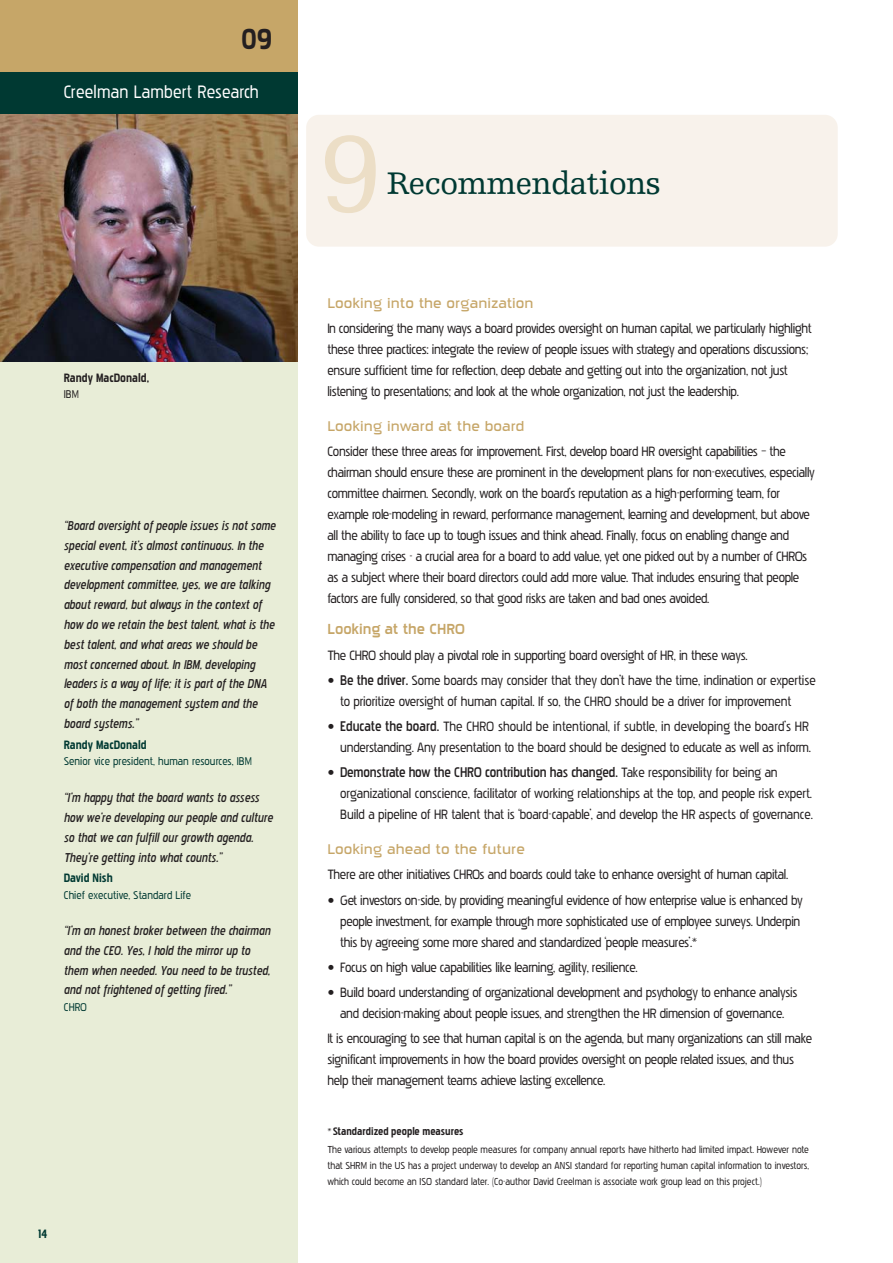
<style>
.page{position:relative;width:893px;height:1263px;background:#fff}
.page>*{position:absolute;margin:0;border:0;box-sizing:border-box;transform-origin:0 0}
.t1{font:114px "Humanist Slabserif 712 BT";color:#ecdec6}
.t2{font:700 36px "Pakenham Rg";color:#231f20}
.t3{font:33px "Humanist Slabserif 712 BT";letter-spacing:-.01em;color:#003932}
.t4{font:24px "Pakenham Rg";letter-spacing:.005em;color:#fff}
.t5{font:18px/21px "Pakenham Rg";letter-spacing:-.02em;color:#231f20}
.t6{font:18px "Pakenham Bk";letter-spacing:-.01em;color:#231f20}
.t7{font:18px "Pakenham Xp Bk";color:#c6a668}
.t8{font:700 18px "Pakenham Xp";color:#c6a668}
.t9{font:italic 16.5px/19.8px "Pakenham Bk";letter-spacing:.005em;color:#231f20}
.t10{font:15px "Pakenham Rg";color:#003932}
.t11{font:700 15px "Pakenham Rg";color:#003932}
.t12{font:700 15px "Pakenham Rg";color:#231f20}
.t13{font:15px "Pakenham Rg";color:#231f20}
.t14{font:13.5px/17.7px "Pakenham Rg";color:#231f20}
.s1{font-style:italic}
.s2{font-family:"Pakenham Bk"}
.s3{font-family:"Pakenham Rg";font-style:italic}
.s4{font-family:"Pakenham Rg"}
.s5{font-weight:700}
</style>
<div class="page">
<div style="left:0;top:101px;width:298px;height:1162px;background:#e8edd7"></div>
<div style="left:0;top:0;width:298px;height:72px;background:#c6a668"></div>
<div style="left:0;top:72px;width:298px;height:43px;background:#003932"></div>
<div style="left:306px;top:115px;width:532px;height:132px;background:#f8f2eb;border-radius:13px"></div>
<img style="left:0;top:115px;width:298px;height:246px">
<h2 class="t2" style="left:241px;top:15px;width:33px">09</h2>
<h3 class="t4" style="left:64px;top:76px;width:197px">Creelman Lambert Research</h3>
<p class="t12" style="left:64px;top:368px;width:87px">Randy MacDonald,</p>
<p class="t13" style="left:64px;top:384px;width:17px">IBM</p>
<p class="t9" style="left:64px;top:514px;width:213px">“Board oversight of people issues is not some special event, it’s almost continuous. In the executive compensation and management development committee, yes, we are talking about reward, but always in the context of how do we retain the best talent, what is the best talent, and what areas we should be most concerned about. In IBM, developing leaders is a way of life; it is part of the DNA of both the management system and the board systems.”</p>
<p class="t11" style="left:64px;top:735px;width:84px">Randy MacDonald</p>
<p class="t10" style="left:64px;top:751px;width:190px">Senior vice president, human resources, IBM</p>
<p class="t9" style="left:64px;top:786px;width:210px">“I’m happy that the board wants to assess how we’re developing our people and culture so that we can fulfill our growth agenda.<br>They’re getting into what counts.”</p>
<p class="t11" style="left:64px;top:868px;width:51px">David Nish</p>
<p class="t10" style="left:64px;top:885px;width:129px">Chief executive, Standard Life</p>
<p class="t9" style="left:64px;top:919px;width:208px">“I’m an honest broker between the chairman and the CEO. Yes, I hold the mirror up to them when needed. You need to be trusted, and not frightened of getting fired.”</p>
<p class="t10" style="left:64px;top:997px;width:25px">CHRO</p>
<p class="t11" style="left:38px;top:1224px;width:11px">14</p>
<h1 class="t1" style="left:319px;top:129px;width:65px">9</h1>
<h3 class="t3" style="left:387px;top:171px;width:275px">Recommendations</h3>
<p class="t7" style="left:327px;top:291px;width:208px">Looking into the organization</p>
<p class="t5" style="left:327px;top:317px;width:486px">In considering the many ways a board provides oversight on human capital, we particularly highlight these three practices: integrate the review of people issues with strategy and operations discussions; ensure sufficient time for reflection, deep debate and getting out into the organization, not just listening to presentations; and look at the whole organization, not just the leadership.</p>
<p class="t7" style="left:327px;top:414px;width:199px">Looking inward at the board</p>
<p class="t5" style="left:327px;top:440px;width:489px">Consider these three areas for improvement. First, develop board HR oversight capabilities – the chairman should ensure these are prominent in the development plans for non-executives, especially committee chairmen. Secondly, work on the board’s reputation as a high-performing team, for example role-modeling in reward, performance management, learning and development, but above all the ability to face up to tough issues and think ahead. Finally, focus on enabling change and managing crises - a crucial area for a board to add value, yet one picked out by a number of CHROs as a subject where their board directors could add more value. That includes ensuring that people factors are fully considered, so that good risks are taken and bad ones avoided.</p>
<p class="t8" style="left:327px;top:617px;width:139px">Looking at the CHRO</p>
<p class="t5" style="left:327px;top:643px;width:422px">The CHRO should play a pivotal role in supporting board oversight of HR, in these ways.</p>
<p class="t5" style="left:340px;top:668px;width:477px;text-indent:-13px"><span class="s1">•</span> <span class="s2">Be the driver.</span> Some boards may consider that they don’t have the time, inclination or expertise to prioritize oversight of human capital. If so, the CHRO should be a driver for improvement</p>
<p class="t5" style="left:327px;top:714px;width:485px;text-align:right"><span class="s1">•</span> <span class="s2">Educate the board.</span> The CHRO should be intentional, if subtle, in developing the board’s HR understanding. Any presentation to the board should be designed to educate as well as inform.</p>
<p class="t6" style="left:327px;top:760px;width:452px"><span class="s3">•</span> Demonstrate how the CHRO contribution has changed. <span class="s4">Take responsibility for being an</span></p>
<p class="t5" style="left:340px;top:781px;width:474px">organizational conscience, facilitator of working relationships at the top, and people risk expert.<br>Build a pipeline of HR talent that is ‘board-capable’, and develop the HR aspects of governance.</p>
<p class="t7" style="left:327px;top:837px;width:199px">Looking ahead to the future</p>
<p class="t5" style="left:327px;top:862px;width:462px">There are other initiatives CHROs and boards could take to enhance oversight of human capital.</p>
<p class="t5" style="left:340px;top:888px;width:464px;text-indent:-13px"><span class="s1">•</span> Get investors on-side, by providing meaningful evidence of how enterprise value is enhanced by people investment, for example through more sophisticated use of employee surveys. Underpin this by agreeing some more shared and standardized ‘people measures’.*</p>
<p class="t5" style="left:327px;top:955px;width:312px"><span class="s1">•</span> Focus on high value capabilities like learning, agility, resilience.</p>
<p class="t5" style="left:327px;top:980px;width:472px;text-align:center"><span class="s1">•</span> Build board understanding of organizational development and psychology to enhance analysis and decision-making about people issues, and strengthen the HR dimension of governance.</p>
<p class="t5" style="left:327px;top:1026px;width:486px">It is encouraging to see that human capital is on the agenda, but many organizations can still make significant improvements in how the board provides oversight on people related issues, and thus help their management teams achieve lasting excellence.</p>
<p class="t14" style="left:327px;top:1121px;width:483px">*<span class="s5">Standardized people measures<br></span>The various attempts to develop people measures for company annual reports have hitherto had limited impact. However note</p>
<p class="t14" style="left:327px;top:1156px;width:483px;line-height:16.2px">that SHRM in the US has a project underway to develop an ANSI standard for reporting human capital information to investors, which could become an ISO standard later. (Co-author David Creelman is associate work group lead on this project.)</p>
</div>
